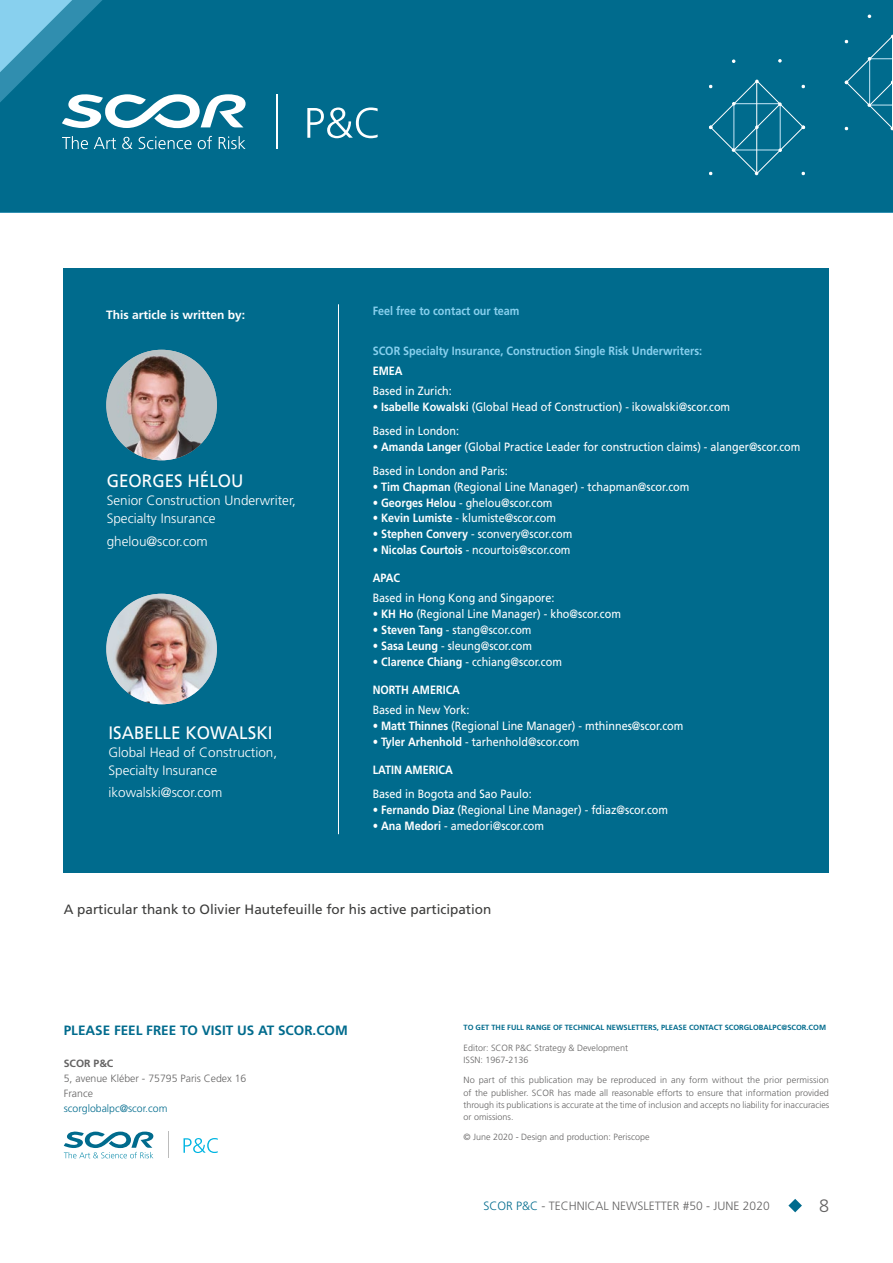
<style>
.page{position:relative;width:893px;height:1263px;background:#fff}
.page>*{position:absolute;margin:0;border:0;box-sizing:border-box;transform-origin:0 0}
.t1{font:18px "Frutiger LT Std";color:#fff;scale:.95 1}
.t2{font:300 18px "Frutiger LT Std";color:#646363}
.t3{font:300 13.5px/18px "Frutiger LT Std";color:#fff}
.t4{font:13.5px "Frutiger LT Std";color:#3c3c3b}
.t5{font:700 13.5px "Frutiger LT Std";color:#006b8d}
.t6{font:12px/24.3px "Frutiger LT Std";color:#fff;scale:.9 1}
.t7{font:700 12px "Frutiger LT Std";color:#88d0ee;scale:.9 1}
.t8{font:300 12px "Frutiger LT Std";color:#646363}
.t9{font:700 12px "Frutiger LT Std";color:#fff;scale:.9 1}
.t10{font:700 12px "Frutiger LT Std";color:#fff}
.t11{font:300 10.5px/15px "Frutiger LT Std";color:#646363}
.t12{font:300 10.5px "Frutiger LT Std";color:#006b8d}
.t13{font:700 10.5px "Frutiger LT Std";color:#646363}
.t14{font:300 9px/12px "Frutiger LT Std";color:#646363}
.t15{font:700 7.5px "Frutiger LT Std";color:#006b8d}
.s1{font-weight:700}
.s2{color:#006b8d}
</style>
<div class="page">
<svg style="left:788px;top:1199px;width:14px;height:13px"></svg>
<div style="left:64px;top:268px;width:765px;height:604px;background:#006b8d"></div>
<div style="left:246px;top:0;width:647px;height:213px;background:#006b8d"></div>
<svg style="left:778px;top:59px;width:4px;height:4px"></svg>
<svg style="left:732px;top:59px;width:3px;height:4px"></svg>
<svg style="left:709px;top:80px;width:96px;height:95px;background:#107494"></svg>
<svg style="left:844px;top:35px;width:49px;height:95px;background:#137696"></svg>
<svg style="left:307px;top:107px;width:71px;height:31px"></svg>
<svg style="left:0;top:0;width:246px;height:213px;background:#1a7b9b"></svg>
<hr style="left:277px;top:94px;width:1px;height:55px;background:#fff">
<svg style="left:184px;top:1138px;width:34px;height:15px"></svg>
<svg style="left:64px;top:1131px;width:89px;height:27px"></svg>
<hr style="left:338px;top:304px;width:1px;height:530px;background:#fff">
<img style="left:106px;top:350px;width:111px;height:110px;border-radius:55px">
<img style="left:106px;top:594px;width:111px;height:110px;border-radius:55px">
<p class="t10" style="left:106px;top:308px;width:140px">This article is written by:</p>
<p class="t7" style="left:373px;top:304px;width:165px">Feel free to contact our team</p>
<p class="t7" style="left:373px;top:344px;width:368px">SCOR Specialty Insurance, Construction Single Risk Underwriters:</p>
<p class="t9" style="left:373px;top:364px;width:35px">EMEA</p>
<p class="t6" style="left:373px;top:379px;width:90px">Based in Zurich:</p>
<p class="t6" style="left:373px;top:395px;width:399px">• <span class="s1">Isabelle Kowalski</span> (Global Head of Construction) - ikowalski@scor.com<br>Based in London:</p>
<p class="t6" style="left:373px;top:435px;width:477px">• <span class="s1">Amanda Langer</span> (Global Practice Leader for construction claims) - alanger@scor.com<br>Based in London and Paris:</p>
<p class="t6" style="left:373px;top:475px;width:353px">• <span class="s1">Tim Chapman</span> (Regional Line Manager) - tchapman@scor.com</p>
<p class="t6" style="left:373px;top:490px;width:201px">• <span class="s1">Georges Helou</span> - ghelou@scor.com</p>
<p class="t6" style="left:373px;top:506px;width:205px"><span class="s1">• Kevin Lumiste</span> - klumiste@scor.com</p>
<p class="t6" style="left:373px;top:522px;width:223px"><span class="s1">• Stephen Convery</span> - sconvery@scor.com</p>
<p class="t6" style="left:373px;top:538px;width:221px"><span class="s1">• Nicolas Courtois</span> - ncourtois@scor.com</p>
<p class="t9" style="left:373px;top:571px;width:32px">APAC</p>
<p class="t6" style="left:373px;top:586px;width:204px">Based in Hong Kong and Singapore:</p>
<p class="t6" style="left:373px;top:602px;width:277px">• <span class="s1">KH Ho</span> (Regional Line Manager) - kho@scor.com</p>
<p class="t6" style="left:373px;top:618px;width:178px">• <span class="s1">Steven Tang</span> - stang@scor.com</p>
<p class="t6" style="left:373px;top:633px;width:179px"><span class="s1">• Sasa Leung</span> - sleung@scor.com</p>
<p class="t6" style="left:373px;top:649px;width:212px"><span class="s1">• Clarence Chiang</span> - cchiang@scor.com</p>
<p class="t9" style="left:373px;top:683px;width:99px">NORTH AMERICA</p>
<p class="t6" style="left:373px;top:698px;width:109px">Based in New York:</p>
<p class="t6" style="left:373px;top:713px;width:347px">• <span class="s1">Matt Thinnes</span> (Regional Line Manager) - mthinnes@scor.com</p>
<p class="t6" style="left:373px;top:729px;width:231px"><span class="s1">• Tyler Arhenhold</span> - tarhenhold@scor.com</p>
<p class="t9" style="left:373px;top:763px;width:91px">LATIN AMERICA</p>
<p class="t6" style="left:373px;top:782px;width:178px">Based in Bogota and Sao Paulo:</p>
<p class="t6" style="left:373px;top:798px;width:330px"><span class="s1">• Fernando Diaz</span> (Regional Line Manager) - fdiaz@scor.com</p>
<p class="t6" style="left:373px;top:813px;width:192px"><span class="s1">• Ana Medori</span> - amedori@scor.com</p>
<h1 class="t1" style="left:107px;top:470px;width:146px">GEORGES HÉLOU</h1>
<p class="t3" style="left:107px;top:492px;width:191px">Senior Construction Underwriter,<br>Specialty Insurance</p>
<p class="t3" style="left:107px;top:532px;width:103px">ghelou@scor.com</p>
<h1 class="t1" style="left:108px;top:722px;width:174px">ISABELLE KOWALSKI</h1>
<p class="t3" style="left:108px;top:743px;width:170px">Global Head of Construction,<br>Specialty Insurance</p>
<p class="t3" style="left:108px;top:784px;width:115px">ikowalski@scor.com</p>
<p class="t4" style="left:64px;top:902px;width:429px">A particular thank to Olivier Hautefeuille for his active participation</p>
<p class="t5" style="left:64px;top:1022px;width:286px">PLEASE FEEL FREE TO VISIT US AT SCOR.COM</p>
<p class="t13" style="left:64px;top:1057px;width:51px">SCOR P&amp;C</p>
<p class="t11" style="left:64px;top:1071px;width:184px">5, avenue Kléber - 75795 Paris Cedex 16<br>France</p>
<p class="t12" style="left:64px;top:1102px;width:105px">scorglobalpc@scor.com</p>
<p class="t15" style="left:463px;top:1023px;width:364px">TO GET THE FULL RANGE OF TECHNICAL NEWSLETTERS, PLEASE CONTACT SCORGLOBALPC@SCOR.COM</p>
<p class="t14" style="left:463px;top:1042px;width:166px">Editor: SCOR P&amp;C Strategy &amp; Development<br>ISSN: 1967-2136</p>
<p class="t14" style="left:463px;top:1074px;width:367px;text-align:justify">No part of this publication may be reproduced in any form without the prior permission of the publisher. SCOR has made all reasonable efforts to ensure that information provided through its publications is accurate at the time of inclusion and accepts no liability for inaccuracies or omissions.</p>
<p class="t14" style="left:463px;top:1131px;width:188px">© June 2020 - Design and production: Periscope</p>
<p class="t8" style="left:484px;top:1199px;width:288px"><span class="s2">SCOR P&amp;C</span> - TECHNICAL NEWSLETTER #50 - JUNE 2020</p>
<h1 class="t2" style="left:819px;top:1196px;width:12px">8</h1>
</div>
